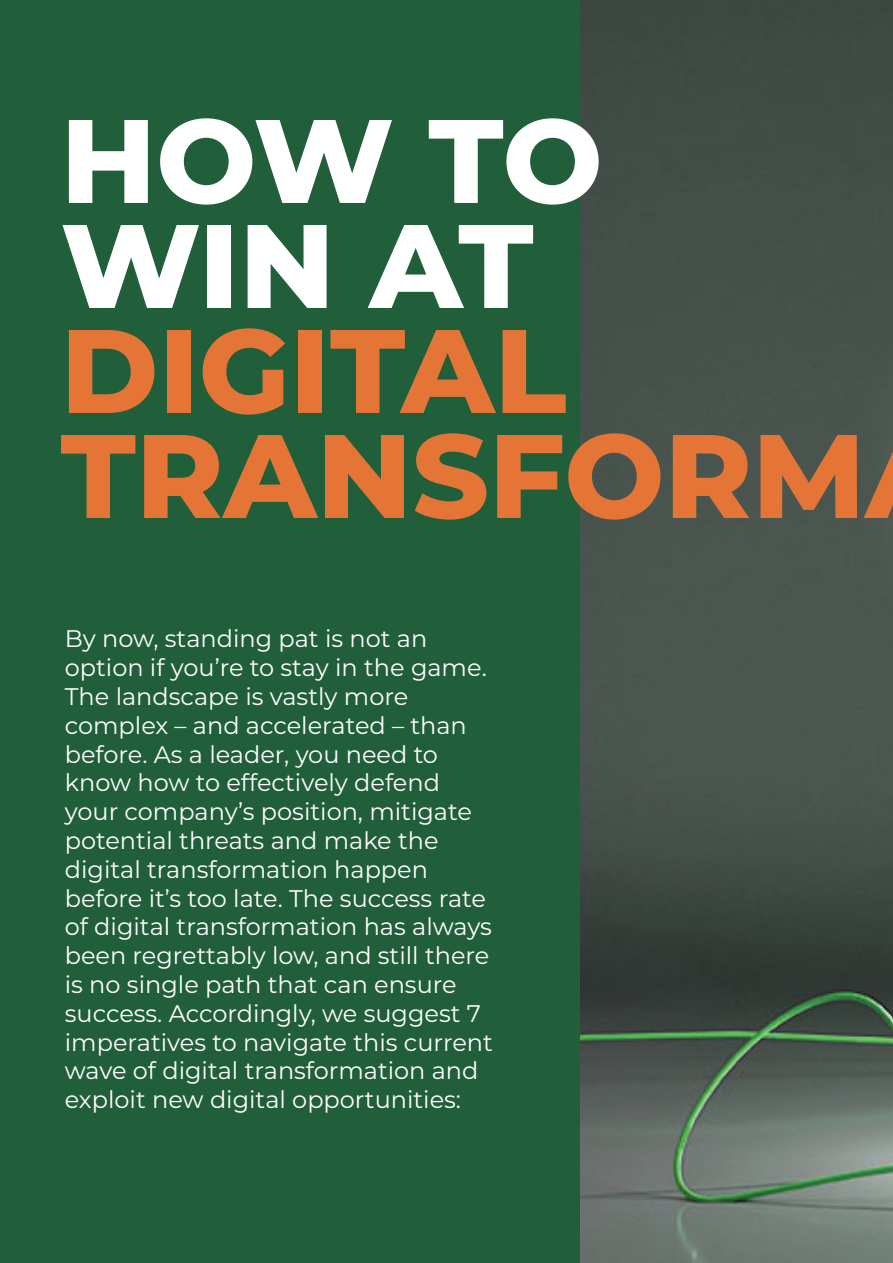
<style>
.page{position:relative;width:893px;height:1263px;background:#fff}
.page>*{position:absolute;margin:0;border:0;box-sizing:border-box;transform-origin:0 0}
.Titles{font:800 118.5px "Montserrat";color:#e57536}
.Titles-2{font:800 118.5px "Montserrat";letter-spacing:-.01em;color:#fff}
.t1{font:24px/28.8px "Montserrat";color:#fff}
</style>
<div class="page">
<div style="left:0;top:0;width:761px;height:1263px;background:#215f3b"></div>
<img style="left:580px;top:0;width:313px;height:1263px">
<p class="Titles-2" style="left:61px;top:74px;width:544px">HOW TO</p>
<p class="Titles-2" style="left:61px;top:179px;width:474px">WIN AT</p>
<p class="Titles" style="left:61px;top:284px;width:507px">DIGITAL</p>
<p class="Titles" style="left:61px;top:389px;width:806px">TRANSFORM</p>
<p class="t1" style="left:65px;top:623px;width:429px">By now, standing pat is not an option if you’re to stay in the game.<br>The landscape is vastly more complex – and accelerated – than before. As a leader, you need to know how to effectively defend your company’s position, mitigate potential threats and make the digital transformation happen before it’s too late. The success rate of digital transformation has always been regrettably low, and still there is no single path that can ensure success. Accordingly, we suggest 7 imperatives to navigate this current wave of digital transformation and exploit new digital opportunities:</p>
</div>
